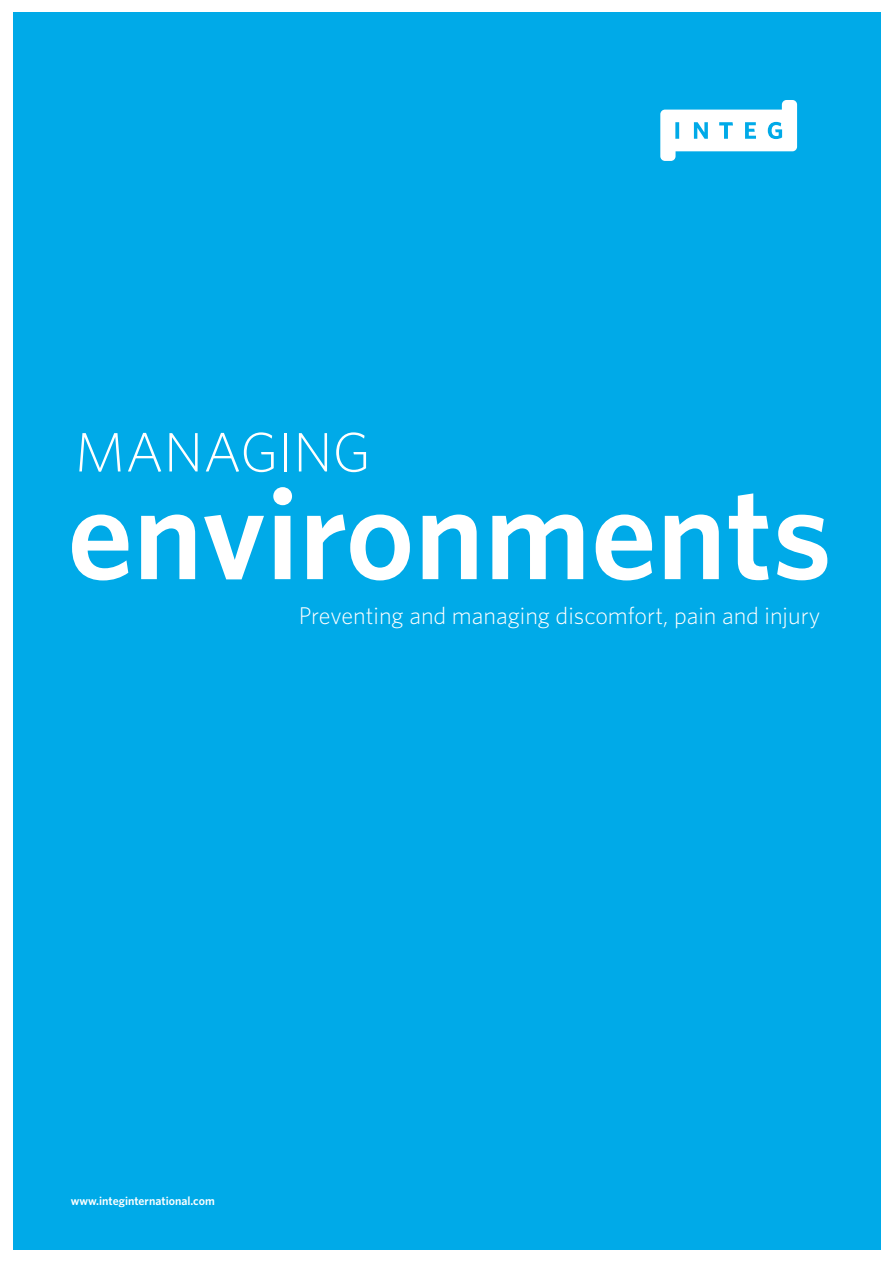
<style>
.page{position:relative;width:893px;height:1263px;background:#fff}
.page>*{position:absolute;margin:0;border:0;box-sizing:border-box;transform-origin:0 0}
.t1{font:600 131.1px "Whitney";color:#fff}
.t2{font:300 55.5px "Whitney";color:#fff}
.t3{font:300 24.15px "Whitney";color:#fff}
.t4{font:600 12px "Whitney";color:#fff}
</style>
<div class="page">
<div style="left:13px;top:13px;width:867px;height:1237px;background:#00aae8"></div>
<svg style="left:660px;top:100px;width:137px;height:61px"></svg>
<h2 class="t2" style="left:75px;top:420px;width:298px">MANAGING</h2>
<h1 class="t1" style="left:67px;top:454px;width:766px">environments</h1>
<p class="t3" style="left:299px;top:601px;width:523px">Preventing and managing discomfort, pain and injury</p>
<p class="t4" style="left:71px;top:1194px;width:146px">www.integinternational.com</p>
</div>
